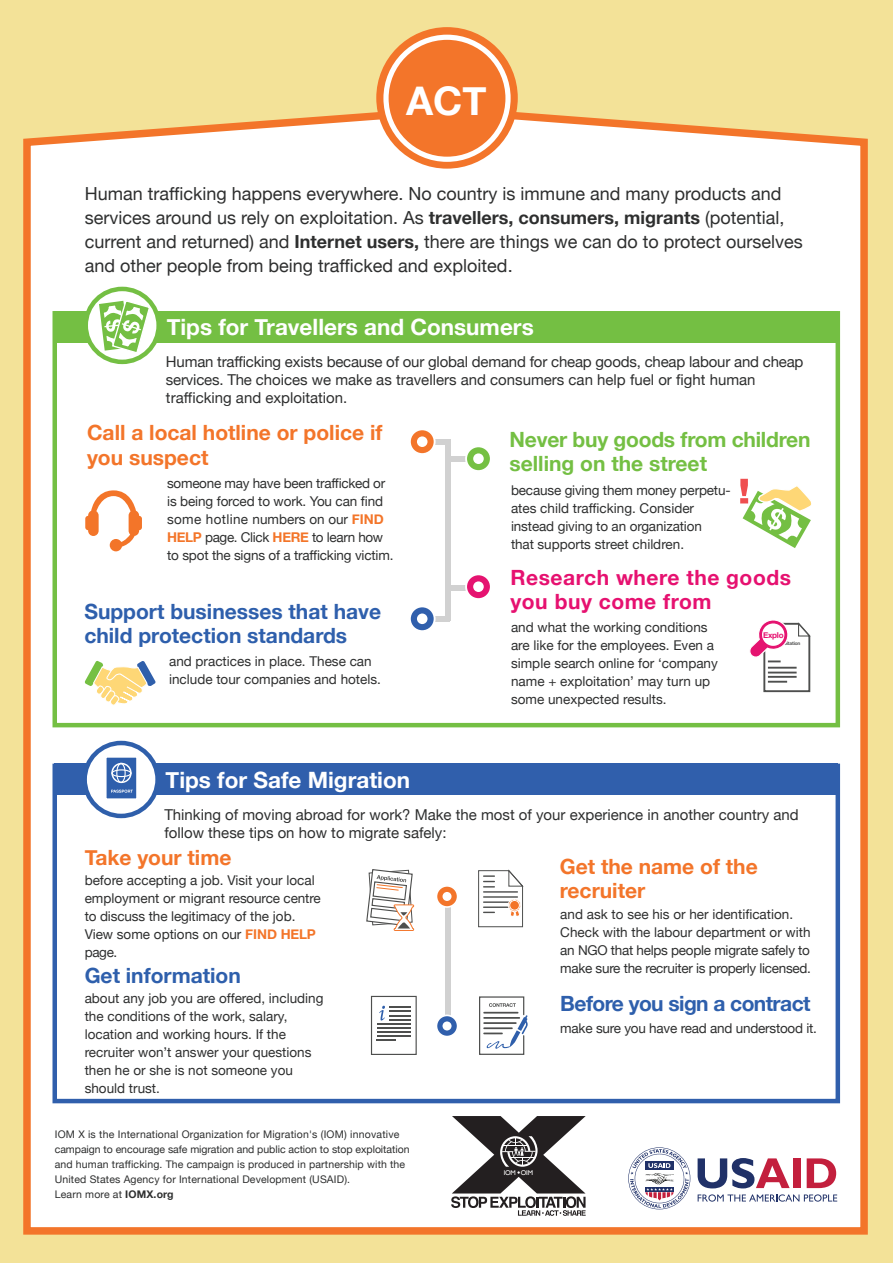
<style>
.page{position:relative;width:893px;height:1263px;background:#f3e298}
.page>*{position:absolute;margin:0;border:0;box-sizing:border-box;transform-origin:0 0}
.t1{font:700 39.45px "Helvetica Neue";color:#fff}
.t2{font:700 22.5px "Helvetica Neue";color:#fff}
.t3{font:700 21px/24px "Helvetica Neue";color:#f3752a}
.t4{font:700 21px/24px "Helvetica Neue";color:#2e5fac}
.t5{font:700 21px/24px "Helvetica Neue";letter-spacing:-.01em;color:#74bf43}
.t6{font:700 21px/24px "Helvetica Neue";letter-spacing:.025em;color:#e61170}
.t7{font:700 21px "Helvetica Neue";letter-spacing:-.025em;color:#2e5fac}
.t8{font:18px/24px "Helvetica Neue";color:#2e2f2f}
.t9{font:15px/18px "Helvetica Neue";color:#2e2f2f}
.t10{font:13.5px/18px "Helvetica Neue";color:#2e2f2f}
.t11{font:13.5px/18px "Helvetica Neue";letter-spacing:-.02em;color:#2e2f2f}
.t12{font:10.5px/15px "Helvetica Neue";letter-spacing:.015em;color:#2e2f2f}
.t13{font:700 8.1px "Helvetica Neue";letter-spacing:-.03em;color:#e61170}
.t14{font:6.9px "Gill Sans";letter-spacing:-.03em;color:#fff}
.t15{font:700 4.8px "Helvetica Neue";letter-spacing:-.03em;color:#4e4f4e}
.s1{font-weight:700}
.s2{font-weight:700;color:#f37529}
</style>
<div class="page">
<div style="left:23px;top:106px;width:845px;height:1129px;background:#fff"></div>
<div style="left:427px;top:439px;width:23px;height:5px;background:#d1d1d1"></div>
<div style="left:427px;top:616px;width:23px;height:5px;background:#d1d1d1"></div>
<div style="left:445px;top:456px;width:31px;height:5px;background:#d1d1d1"></div>
<div style="left:445px;top:585px;width:31px;height:5px;background:#d1d1d1"></div>
<div style="left:55px;top:311px;width:783px;height:32px;background:#74bf43"></div>
<svg style="left:84px;top:660px;width:72px;height:46px;background:#e9e2bb"></svg>
<svg style="left:740px;top:479px;width:74px;height:69px;background:#dee6bd"></svg>
<svg style="left:85px;top:490px;width:57px;height:61px;background:#fbd4bc"></svg>
<div style="left:55px;top:764px;width:783px;height:31px;background:#305fac"></div>
<svg style="left:86px;top:289px;width:73px;height:73px"></svg>
<div style="left:83px;top:287px;width:78px;height:77px;border:4px solid #74bf43;border-radius:50%"></div>
<svg style="left:99px;top:298px;width:52px;height:62px"></svg>
<div style="left:445px;top:439px;width:5px;height:181px;background:#d1d1d1"></div>
<svg style="left:410px;top:606px;width:25px;height:25px"></svg>
<div style="left:409px;top:605px;width:27px;height:27px;border:2px solid #fff;border-radius:50%"></div>
<div style="left:417px;top:613px;width:10px;height:11px;background:#fff;border-radius:50%"></div>
<svg style="left:466px;top:574px;width:25px;height:25px"></svg>
<div style="left:465px;top:573px;width:27px;height:27px;border:2px solid #fff;border-radius:50%"></div>
<div style="left:473px;top:581px;width:11px;height:11px;background:#fff;border-radius:50%"></div>
<svg style="left:466px;top:446px;width:25px;height:25px"></svg>
<div style="left:465px;top:445px;width:27px;height:27px;border:2px solid #fff;border-radius:50%"></div>
<div style="left:473px;top:453px;width:11px;height:11px;background:#fff;border-radius:50%"></div>
<svg style="left:410px;top:429px;width:25px;height:25px"></svg>
<div style="left:409px;top:428px;width:27px;height:27px;border:2px solid #fff;border-radius:50%"></div>
<div style="left:417px;top:436px;width:10px;height:11px;background:#fff;border-radius:50%"></div>
<div style="left:445px;top:896px;width:5px;height:130px;background:#d1d1d1"></div>
<div style="left:436px;top:1015px;width:22px;height:21px;background:#305fac;border-radius:50%"></div>
<div style="left:436px;top:1014px;width:22px;height:23px;border:2px solid #fff;border-radius:50%"></div>
<div style="left:442px;top:1021px;width:10px;height:9px;background:#fff;border-radius:50%"></div>
<div style="left:436px;top:886px;width:22px;height:21px;background:#f3752a;border-radius:50%"></div>
<div style="left:436px;top:885px;width:22px;height:23px;border:2px solid #fff;border-radius:50%"></div>
<div style="left:442px;top:892px;width:10px;height:9px;background:#fff;border-radius:50%"></div>
<svg style="left:478px;top:869px;width:45px;height:58px;background:#dfdddc"></svg>
<div style="left:510px;top:900px;width:9px;height:10px;background:#f37428;border-radius:50%"></div>
<div style="left:510px;top:900px;width:9px;height:10px;border:1px solid #fff;border-radius:50%"></div>
<svg style="left:366px;top:868px;width:48px;height:63px;background:#dad4d0"></svg>
<svg style="left:478px;top:996px;width:50px;height:59px;background:#d1d4d9"></svg>
<div style="left:371px;top:996px;width:46px;height:59px;border:1px solid #4e4f4e"></div>
<hr style="left:377px;top:1023px;width:33px;height:2px;background:#4e4f4e">
<hr style="left:377px;top:1027px;width:33px;height:2px;background:#4e4f4e">
<hr style="left:377px;top:1031px;width:33px;height:2px;background:#4e4f4e">
<hr style="left:377px;top:1035px;width:33px;height:2px;background:#4e4f4e">
<svg style="left:377px;top:1039px;width:19px;height:1px"></svg>
<svg style="left:379px;top:1006px;width:31px;height:14px"></svg>
<svg style="left:85px;top:743px;width:73px;height:73px;background:#e5ebf4"></svg>
<div style="left:82px;top:741px;width:78px;height:77px;border:4px solid #2f5fab;border-radius:50%"></div>
<div style="left:105px;top:756px;width:32px;height:43px;background:#2e5fac;border:1px solid #fff"></div>
<svg style="left:111px;top:766px;width:21px;height:17px"></svg>
<svg style="left:111px;top:790px;width:22px;height:3px"></svg>
<div style="left:376px;top:27px;width:142px;height:142px;background:#f3752a;border-radius:50%"></div>
<div style="left:383px;top:35px;width:128px;height:127px;border:5px solid #fff;border-radius:50%"></div>
<div style="left:52px;top:309px;width:788px;height:418px;border:4px solid #74bf43"></div>
<div style="left:52px;top:761px;width:788px;height:342px;border:4px solid #305fac"></div>
<svg style="left:747px;top:617px;width:64px;height:76px;background:#e8d7df"></svg>
<svg style="left:698px;top:1158px;width:92px;height:30px;background:#ac95ac"></svg>
<div style="left:793px;top:1158px;width:7px;height:30px;background:#c31f3d"></div>
<svg style="left:807px;top:1158px;width:29px;height:30px"></svg>
<svg style="left:698px;top:1194px;width:139px;height:7px"></svg>
<svg style="left:628px;top:1147px;width:62px;height:62px;background:#cdccd8"></svg>
<svg style="left:451px;top:1116px;width:135px;height:100px;background:#8d8b8b"></svg>
<h1 class="t1" style="left:406px;top:70px;width:82px">ACT</h1>
<p class="t8" style="left:85px;top:183px;width:719px">Human trafficking happens everywhere. No country is immune and many products and services around us rely on exploitation. As <span class="s1">travellers, consumers, migrants</span> (potential, current and returned) and <span class="s1">Internet users,</span> there are things we can do to protect ourselves and other people from being trafficked and exploited.</p>
<h2 class="t2" style="left:167px;top:309px;width:369px">Tips for Travellers and Consumers</h2>
<p class="t9" style="left:166px;top:354px;width:639px">Human trafficking exists because of our global demand for cheap goods, cheap labour and cheap services. The choices we make as travellers and consumers can help fuel or fight human trafficking and exploitation.</p>
<h3 class="t3" style="left:87px;top:422px;width:297px">Call a local hotline or police if you suspect</h3>
<h3 class="t5" style="left:510px;top:428px;width:302px">Never buy goods from children selling on the street</h3>
<p class="t10" style="left:167px;top:474px;width:228px">someone may have been trafficked or is being forced to work. You can find some hotline numbers on our <span class="s2">FIND HELP</span> page. Click <span class="s2">HERE</span> to learn how to spot the signs of a trafficking victim.</p>
<p class="t10" style="left:511px;top:482px;width:221px">because giving them money perpetu&shy;ates child trafficking. Consider instead giving to an organization<br>that supports street children.</p>
<h3 class="t4" style="left:84px;top:600px;width:298px">Support businesses that have child protection standards</h3>
<p class="t10" style="left:169px;top:653px;width:213px">and practices in place. These can include tour companies and hotels.</p>
<h3 class="t6" style="left:510px;top:566px;width:282px">Research where the goods you buy come from</h3>
<p class="t10" style="left:511px;top:619px;width:208px">and what the working conditions are like for the employees. Even a simple search online for ‘company name + exploitation’ may turn up some unexpected results.</p>
<p class="t13" style="left:763px;top:629px;width:22px">Explo</p>
<p class="t15" style="left:775px;top:640px;width:27px">Exploitation</p>
<h2 class="t2" style="left:166px;top:762px;width:246px">Tips for Safe Migration</h2>
<p class="t9" style="left:164px;top:807px;width:636px">Thinking of moving abroad for work? Make the most of your experience in another country and follow these tips on how to migrate safely:</p>
<h3 class="t3" style="left:85px;top:846px;width:148px">Take your time</h3>
<h3 class="t3" style="left:560px;top:854px;width:199px">Get the name of the recruiter</h3>
<p class="t10" style="left:85px;top:872px;width:238px">before accepting a job. Visit your local employment or migrant resource centre to discuss the legitimacy of the job.<br>View some options on our <span class="s2">FIND HELP </span>page.</p>
<p class="t11" style="left:560px;top:905px;width:252px">and ask to see his or her identification.<br>Check with the labour department or with an NGO that helps people migrate safely to make sure the recruiter is properly licensed.</p>
<h3 class="t4" style="left:85px;top:964px;width:158px">Get information</h3>
<p class="t10" style="left:85px;top:990px;width:240px">about any job you are offered, including the conditions of the work, salary, location and working hours. If the recruiter won’t answer your questions then he or she is not someone you should trust.</p>
<p class="t12" style="left:55px;top:1127px;width:356px">IOM X is the International Organization for Migration's (IOM) innovative campaign to encourage safe migration and public action to stop exploitation and human trafficking. The campaign is produced in partnership with the United States Agency for International Development (USAID).<br>Learn more at <span class="s1">IOMX.org</span></p>
<h3 class="t7" style="left:560px;top:987px;width:252px">Before you sign a contract</h3>
<p class="t10" style="left:560px;top:1020px;width:258px">make sure you have read and understood it.</p>
<p class="t14" style="left:504px;top:1168px;width:31px">IOM OIM</p>
</div>
